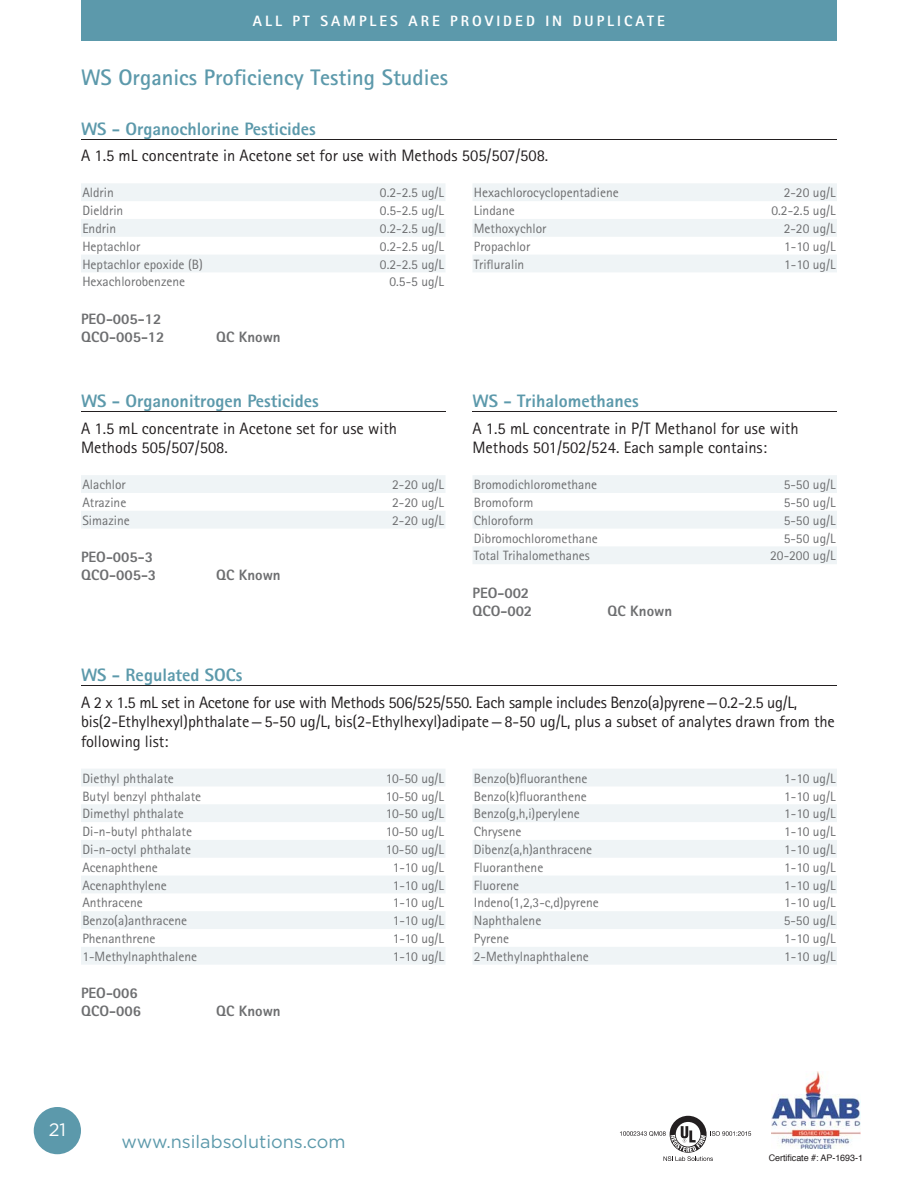
<style>
.page{position:relative;width:918px;height:1188px;background:#fff}
.page>*{position:absolute;margin:0;border:0;box-sizing:border-box;transform-origin:0 0}
.t1{font:700 22.5px "Rotis Sans Serif";color:#5c99ab}
.t2{font:800 18px "Rotis Sans Serif";color:#5c99ab}
.t3{font:18px "Gotham";color:#5c99ab}
.t4{font:18px "Gotham";color:#fff}
.t5{font:16.5px/19.5px "Rotis Sans Serif";letter-spacing:-.005em;color:#231f20}
.t6{font:800 15px/18px "Rotis Sans Serif";color:#6d6e70}
.t7{font:800 15px "Rotis Sans Serif";letter-spacing:.2em;color:#fff}
.t8{font:13.5px "Rotis Sans Serif";color:#6d6e70}
.t9{font:9.15px "Helvetica";letter-spacing:-.005em;color:#231f20}
</style>
<div class="page">
<div style="left:81px;top:0;width:756px;height:40px;background:#5c99ab"></div>
<hr style="left:81px;top:411px;width:365px;height:1px;background:#231f20">
<svg style="left:81px;top:475px;width:364px;height:53px"></svg>
<hr style="left:472px;top:411px;width:365px;height:1px;background:#231f20">
<svg style="left:473px;top:475px;width:364px;height:89px"></svg>
<hr style="left:81px;top:685px;width:756px;height:1px;background:#231f20">
<svg style="left:81px;top:769px;width:364px;height:196px;fill:#eff4f6"></svg>
<svg style="left:473px;top:769px;width:364px;height:196px;fill:#eff4f6"></svg>
<hr style="left:81px;top:139px;width:756px;height:1px;background:#231f20">
<svg style="left:81px;top:183px;width:364px;height:89px"></svg>
<svg style="left:473px;top:183px;width:364px;height:89px"></svg>
<div style="left:34px;top:1107px;width:47px;height:47px;background:#5c99ab;border-radius:50%"></div>
<img style="left:771px;top:1071px;width:89px;height:78px">
<svg style="left:620px;top:1116px;width:131px;height:45px"></svg>
<p class="t7" style="left:253px;top:15px;width:414px">ALL PT SAMPLES ARE PROVIDED IN DUPLICATE</p>
<h1 class="t1" style="left:81px;top:69px;width:368px">WS Organics Proficiency Testing Studies</h1>
<h2 class="t2" style="left:81px;top:122px;width:236px">WS - Organochlorine Pesticides</h2>
<p class="t5" style="left:81px;top:148px;width:469px">A 1.5 mL concentrate in Acetone set for use with Methods 505/507/508.</p>
<p class="t8" style="left:82px;top:188px;width:33px">Aldrin</p>
<p class="t8" style="left:380px;top:188px;width:66px">0.2-2.5 ug/L</p>
<p class="t8" style="left:82px;top:206px;width:42px">Dieldrin</p>
<p class="t8" style="left:380px;top:206px;width:66px">0.5-2.5 ug/L</p>
<p class="t8" style="left:82px;top:223px;width:35px">Endrin</p>
<p class="t8" style="left:380px;top:223px;width:66px">0.2-2.5 ug/L</p>
<p class="t8" style="left:82px;top:241px;width:59px">Heptachlor</p>
<p class="t8" style="left:380px;top:241px;width:66px">0.2-2.5 ug/L</p>
<p class="t8" style="left:82px;top:259px;width:122px">Heptachlor epoxide (B)</p>
<p class="t8" style="left:380px;top:259px;width:66px">0.2-2.5 ug/L</p>
<p class="t8" style="left:82px;top:277px;width:104px">Hexachlorobenzene</p>
<p class="t8" style="left:389px;top:277px;width:56px">0.5-5 ug/L</p>
<p class="t8" style="left:474px;top:188px;width:146px">Hexachlorocyclopentadiene</p>
<p class="t8" style="left:784px;top:188px;width:53px">2-20 ug/L</p>
<p class="t8" style="left:474px;top:206px;width:42px">Lindane</p>
<p class="t8" style="left:771px;top:206px;width:66px">0.2-2.5 ug/L</p>
<p class="t8" style="left:474px;top:223px;width:74px">Methoxychlor</p>
<p class="t8" style="left:784px;top:223px;width:53px">2-20 ug/L</p>
<p class="t8" style="left:474px;top:241px;width:58px">Propachlor</p>
<p class="t8" style="left:784px;top:241px;width:53px">1-10 ug/L</p>
<p class="t8" style="left:474px;top:259px;width:52px">Trifluralin</p>
<p class="t8" style="left:784px;top:259px;width:53px">1-10 ug/L</p>
<p class="t6" style="left:81px;top:311px;width:85px">PEO-005-12<br>QCO-005-12</p>
<p class="t6" style="left:216px;top:329px;width:66px">QC Known</p>
<h2 class="t2" style="left:81px;top:394px;width:239px">WS - Organonitrogen Pesticides</h2>
<p class="t5" style="left:81px;top:420px;width:318px">A 1.5 mL concentrate in Acetone set for use with<br>Methods 505/507/508.</p>
<p class="t8" style="left:82px;top:480px;width:45px">Alachlor</p>
<p class="t8" style="left:392px;top:480px;width:53px">2-20 ug/L</p>
<p class="t8" style="left:82px;top:497px;width:45px">Atrazine</p>
<p class="t8" style="left:392px;top:497px;width:53px">2-20 ug/L</p>
<p class="t8" style="left:82px;top:515px;width:49px">Simazine</p>
<p class="t8" style="left:392px;top:515px;width:53px">2-20 ug/L</p>
<p class="t6" style="left:81px;top:550px;width:77px">PEO-005-3<br>QCO-005-3</p>
<p class="t6" style="left:216px;top:568px;width:66px">QC Known</p>
<h2 class="t2" style="left:472px;top:394px;width:168px">WS - Trihalomethanes</h2>
<p class="t5" style="left:472px;top:420px;width:328px">A 1.5 mL concentrate in P/T Methanol for use with<br>Methods 501/502/524. Each sample contains:</p>
<p class="t8" style="left:474px;top:480px;width:125px">Bromodichloromethane</p>
<p class="t8" style="left:784px;top:480px;width:53px">5-50 ug/L</p>
<p class="t8" style="left:474px;top:497px;width:61px">Bromoform</p>
<p class="t8" style="left:784px;top:497px;width:53px">5-50 ug/L</p>
<p class="t8" style="left:474px;top:515px;width:61px">Chloroform</p>
<p class="t8" style="left:784px;top:515px;width:53px">5-50 ug/L</p>
<p class="t8" style="left:474px;top:533px;width:125px">Dibromochloromethane</p>
<p class="t8" style="left:784px;top:533px;width:53px">5-50 ug/L</p>
<p class="t8" style="left:474px;top:551px;width:117px">Total Trihalomethanes</p>
<p class="t8" style="left:770px;top:551px;width:67px">20-200 ug/L</p>
<p class="t6" style="left:472px;top:585px;width:61px">PEO-002<br>QCO-002</p>
<p class="t6" style="left:608px;top:603px;width:66px">QC Known</p>
<h2 class="t2" style="left:81px;top:668px;width:163px">WS - Regulated SOCs</h2>
<p class="t5" style="left:81px;top:694px;width:755px">A 2 x 1.5 mL set in Acetone for use with Methods 506/525/550. Each sample includes Benzo(a)pyrene — 0.2-2.5 ug/L, bis(2-Ethylhexyl)phthalate — 5-50 ug/L, bis(2-Ethylhexyl)adipate — 8-50 ug/L, plus a subset of analytes drawn from the following list:</p>
<p class="t8" style="left:82px;top:773px;width:93px">Diethyl phthalate</p>
<p class="t8" style="left:386px;top:773px;width:60px">10-50 ug/L</p>
<p class="t8" style="left:82px;top:791px;width:120px">Butyl benzyl phthalate</p>
<p class="t8" style="left:386px;top:791px;width:60px">10-50 ug/L</p>
<p class="t8" style="left:82px;top:809px;width:103px">Dimethyl phthalate</p>
<p class="t8" style="left:386px;top:809px;width:60px">10-50 ug/L</p>
<p class="t8" style="left:82px;top:827px;width:111px">Di-n-butyl phthalate</p>
<p class="t8" style="left:386px;top:827px;width:60px">10-50 ug/L</p>
<p class="t8" style="left:82px;top:844px;width:110px">Di-n-octyl phthalate</p>
<p class="t8" style="left:386px;top:844px;width:60px">10-50 ug/L</p>
<p class="t8" style="left:82px;top:862px;width:77px">Acenaphthene</p>
<p class="t8" style="left:393px;top:862px;width:53px">1-10 ug/L</p>
<p class="t8" style="left:82px;top:880px;width:86px">Acenaphthylene</p>
<p class="t8" style="left:393px;top:880px;width:53px">1-10 ug/L</p>
<p class="t8" style="left:82px;top:898px;width:62px">Anthracene</p>
<p class="t8" style="left:393px;top:898px;width:53px">1-10 ug/L</p>
<p class="t8" style="left:82px;top:916px;width:106px">Benzo(a)anthracene</p>
<p class="t8" style="left:393px;top:916px;width:53px">1-10 ug/L</p>
<p class="t8" style="left:82px;top:933px;width:75px">Phenanthrene</p>
<p class="t8" style="left:393px;top:933px;width:53px">1-10 ug/L</p>
<p class="t8" style="left:82px;top:951px;width:116px">1-Methylnaphthalene</p>
<p class="t8" style="left:393px;top:951px;width:53px">1-10 ug/L</p>
<p class="t8" style="left:474px;top:773px;width:115px">Benzo(b)fluoranthene</p>
<p class="t8" style="left:784px;top:773px;width:53px">1-10 ug/L</p>
<p class="t8" style="left:474px;top:791px;width:114px">Benzo(k)fluoranthene</p>
<p class="t8" style="left:784px;top:791px;width:53px">1-10 ug/L</p>
<p class="t8" style="left:474px;top:809px;width:107px">Benzo(g,h,i)perylene</p>
<p class="t8" style="left:784px;top:809px;width:53px">1-10 ug/L</p>
<p class="t8" style="left:474px;top:827px;width:49px">Chrysene</p>
<p class="t8" style="left:784px;top:827px;width:53px">1-10 ug/L</p>
<p class="t8" style="left:474px;top:844px;width:120px">Dibenz(a,h)anthracene</p>
<p class="t8" style="left:784px;top:844px;width:53px">1-10 ug/L</p>
<p class="t8" style="left:474px;top:862px;width:71px">Fluoranthene</p>
<p class="t8" style="left:784px;top:862px;width:53px">1-10 ug/L</p>
<p class="t8" style="left:474px;top:880px;width:47px">Fluorene</p>
<p class="t8" style="left:784px;top:880px;width:53px">1-10 ug/L</p>
<p class="t8" style="left:474px;top:898px;width:126px">Indeno(1,2,3-c,d)pyrene</p>
<p class="t8" style="left:784px;top:898px;width:53px">1-10 ug/L</p>
<p class="t8" style="left:474px;top:916px;width:69px">Naphthalene</p>
<p class="t8" style="left:784px;top:916px;width:53px">5-50 ug/L</p>
<p class="t8" style="left:474px;top:933px;width:37px">Pyrene</p>
<p class="t8" style="left:784px;top:933px;width:53px">1-10 ug/L</p>
<p class="t8" style="left:474px;top:951px;width:116px">2-Methylnaphthalene</p>
<p class="t8" style="left:784px;top:951px;width:53px">1-10 ug/L</p>
<p class="t6" style="left:81px;top:986px;width:62px">PEO-006<br>QCO-006</p>
<p class="t6" style="left:216px;top:1004px;width:66px">QC Known</p>
<h2 class="t4" style="left:49px;top:1122px;width:19px">21</h2>
<h2 class="t3" style="left:122px;top:1133px;width:226px">www.nsilabsolutions.com</h2>
<p class="t9" style="left:769px;top:1154px;width:96px">Certificate #: AP-1693-1</p>
</div>
